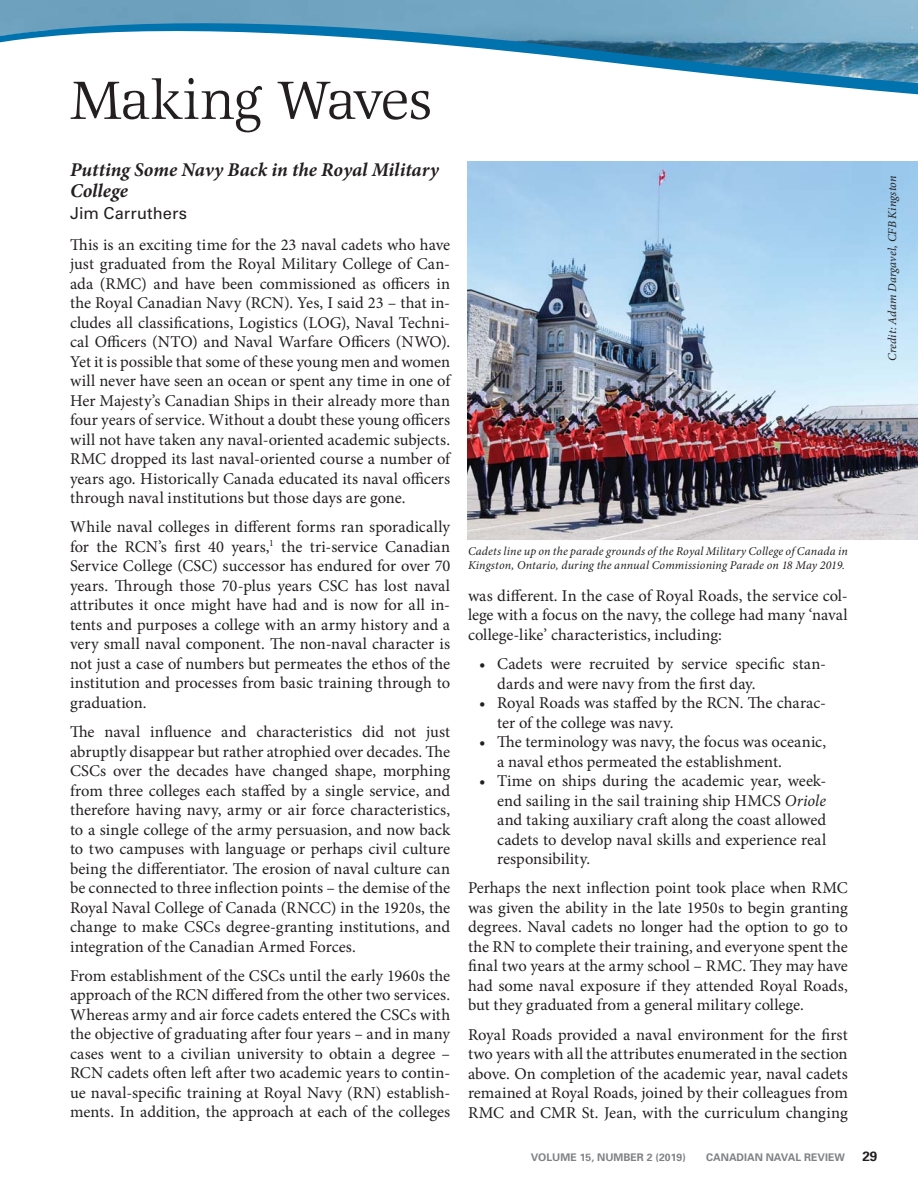
<style>
.page{position:relative;width:918px;height:1188px;background:#fff}
.page>*{position:absolute;margin:0;border:0;box-sizing:border-box;transform-origin:0 0}
.t1{font:52.5px "Alinea Roman";letter-spacing:-.02em;color:#231f20}
.t2{font:italic 700 19.5px/21px "Minion Pro";color:#231f20}
.t3{font:16.5px/19.5px "Minion Pro";color:#231f20;text-align:justify}
.t4{font:16.5px "Univers";color:#231f20}
.t5{font:700 13.5px "Univers";color:#231f20}
.t6{font:italic 12px/14.4px "Minion Pro";letter-spacing:.01em;color:#231f20}
.t7{font:700 10.5px "Univers";color:#808285}
.s1{font-style:italic}
</style>
<div class="page">
<svg style="left:0;top:0;width:918px;height:95px"></svg>
<img style="left:468px;top:161px;width:450px;height:379px">
<h1 class="t1" style="left:70px;top:75px;width:364px">Making Waves</h1>
<p class="t2" style="left:70px;top:161px;width:370px">Putting Some Navy Back in the Royal Military<br>College</p>
<p class="t4" style="left:70px;top:207px;width:119px">Jim Carruthers</p>
<p class="t3" style="left:70px;top:236px;width:382px">This is an exciting time for the 23 naval cadets who have just graduated from the Royal Military College of Can&shy;ada (RMC) and have been commissioned as officers in the Royal Canadian Navy (RCN). Yes, I said 23 – that in&shy;cludes all classifications, Logistics (LOG), Naval Techni&shy;cal Officers (NTO) and Naval Warfare Officers (NWO).<br>Yet it is possible that some of these young men and women will never have seen an ocean or spent any time in one of Her Majesty’s Canadian Ships in their already more than four years of service. Without a doubt these young officers will not have taken any naval-oriented academic subjects.<br>RMC dropped its last naval-oriented course a number of years ago. Historically Canada educated its naval officers through naval institutions but those days are gone.</p>
<p class="t3" style="left:70px;top:519px;width:382px">While naval colleges in different forms ran sporadically for the RCN’s first 40 years,<sup>1</sup> the tri-service Canadian Service College (CSC) successor has endured for over 70 years. Through those 70-plus years CSC has lost naval attributes it once might have had and is now for all in&shy;tents and purposes a college with an army history and a very small naval component. The non-naval character is not just a case of numbers but permeates the ethos of the institution and processes from basic training through to graduation.</p>
<p class="t3" style="left:70px;top:723px;width:382px">The naval influence and characteristics did not just abruptly disappear but rather atrophied over decades. The CSCs over the decades have changed shape, morphing from three colleges each staffed by a single service, and therefore having navy, army or air force characteristics, to a single college of the army persuasion, and now back to two campuses with language or perhaps civil culture being the differentiator. The erosion of naval culture can be connected to three inflection points – the demise of the Royal Naval College of Canada (RNCC) in the 1920s, the change to make CSCs degree-granting institutions, and integration of the Canadian Armed Forces.</p>
<p class="t3" style="left:70px;top:967px;width:382px">From establishment of the CSCs until the early 1960s the approach of the RCN differed from the other two services.<br>Whereas army and air force cadets entered the CSCs with the objective of graduating after four years – and in many cases went to a civilian university to obtain a degree – RCN cadets often left after two academic years to contin&shy;ue naval-specific training at Royal Navy (RN) establish&shy;ments. In addition, the approach at each of the colleges</p>
<p class="t6" style="left:886px;top:361px;width:187px;rotate:-90deg">Credit: Adam Dargavel, CFB Kingston</p>
<p class="t6" style="left:468px;top:545px;width:381px">Cadets line up on the parade grounds of the Royal Military College of Canada in<br>Kingston, Ontario, during the annual Commissioning Parade on 18 May 2019.</p>
<p class="t3" style="left:468px;top:587px;width:381px">was different. In the case of Royal Roads, the service col&shy;lege with a focus on the navy, the college had many ‘naval college-like’ characteristics, including:</p>
<p class="t3" style="left:497px;top:655px;width:331px;text-indent:-18px">• Cadets were recruited by service specific stan&shy;dards and were navy from the first day.</p>
<p class="t3" style="left:497px;top:694px;width:331px;text-indent:-18px">• Royal Roads was staffed by the RCN. The charac&shy;ter of the college was navy.</p>
<p class="t3" style="left:497px;top:733px;width:331px;text-indent:-18px">• The terminology was navy, the focus was oceanic, a naval ethos permeated the establishment.</p>
<p class="t3" style="left:497px;top:772px;width:331px;text-indent:-18px">• Time on ships during the academic year, week&shy;end sailing in the sail training ship HMCS <span class="s1">Oriole </span>and taking auxiliary craft along the coast allowed cadets to develop naval skills and experience real responsibility.</p>
<p class="t3" style="left:468px;top:880px;width:381px">Perhaps the next inflection point took place when RMC was given the ability in the late 1950s to begin granting degrees. Naval cadets no longer had the option to go to the RN to complete their training, and everyone spent the final two years at the army school – RMC. They may have had some naval exposure if they attended Royal Roads, but they graduated from a general military college.</p>
<p class="t3" style="left:468px;top:1026px;width:381px">Royal Roads provided a naval environment for the first two years with all the attributes enumerated in the section above. On completion of the academic year, naval cadets remained at Royal Roads, joined by their colleagues from RMC and CMR St. Jean, with the curriculum changing</p>
<p class="t7" style="left:531px;top:1153px;width:157px">VOLUME 15, NUMBER 2 (2019)</p>
<p class="t7" style="left:706px;top:1153px;width:140px">CANADIAN NAVAL REVIEW</p>
<p class="t5" style="left:862px;top:1151px;width:17px">29</p>
</div>
